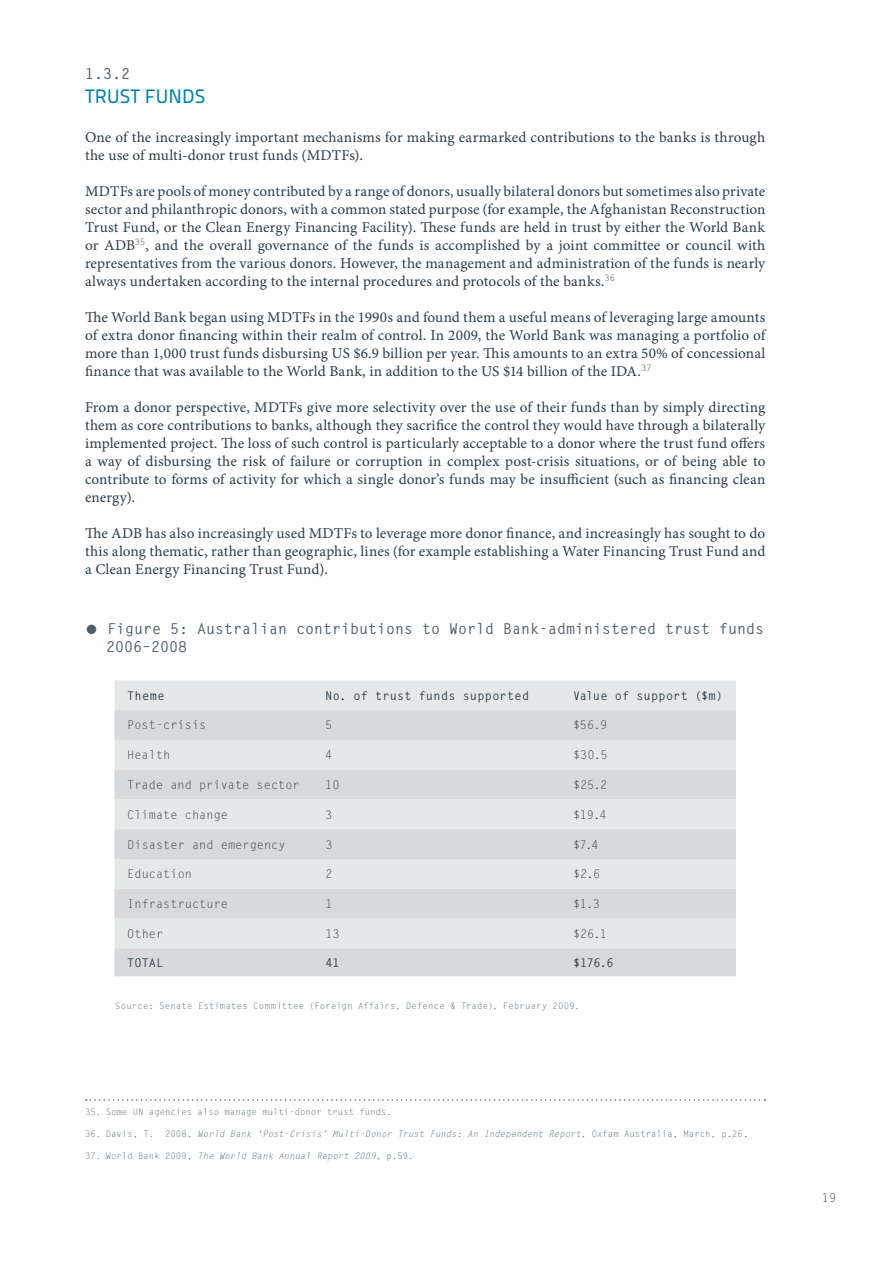
<style>
.page{position:relative;width:893px;height:1263px;background:#fff}
.page>*{position:absolute;margin:0;border:0;box-sizing:border-box;transform-origin:0 0}
.t1{font:19.5px "Titillium Maps 26 L 500 wt";color:#0083aa}
.t2{font:15px/18px "Minion Pro Capt";letter-spacing:.005em;color:#2f404b;text-align:justify}
.t3{font:700 15px/18px "Letter Gothic Std";color:#4d5f6b}
.t4{font:700 15px "Letter Gothic Std";color:#435561}
.t5{font:12px "Letter Gothic Std";color:#2f404b}
.t6{font:700 12px "Letter Gothic Std";letter-spacing:.015em;color:#2f404b}
.t7{font:italic 9px "Letter Gothic Std";color:#566975}
.t8{font:9px "Letter Gothic Std";letter-spacing:.02em;color:#566975}
.t9{font:9px "Letter Gothic Std";color:#566975}
.s1{font-style:normal}
</style>
<div class="page">
<svg style="left:86px;top:1099px;width:680px;height:2px"></svg>
<div style="left:114px;top:680px;width:622px;height:30px;background:#e6e7e8"></div>
<svg style="left:114px;top:710px;width:622px;height:266px;background:#dddfe0"></svg>
<p class="t4" style="left:85px;top:65px;width:46px">1.3.2</p>
<h1 class="t1" style="left:85px;top:81px;width:22px">TRUST</h1>
<h1 class="t1" style="left:145px;top:81px;width:13px">FUNDS</h1>
<p class="t2" style="left:85px;top:128px;width:682px">One of the increasingly important mechanisms for making earmarked contributions to the banks is through the use of multi-donor trust funds (MDTFs).</p>
<p class="t2" style="left:85px;top:182px;width:682px">MDTFs are pools of money contributed by a range of donors, usually bilateral donors but sometimes also private sector and philanthropic donors, with a common stated purpose (for example, the Afghanistan Reconstruction Trust Fund, or the Clean Energy Financing Facility). These funds are held in trust by either the World Bank or ADB<sup>35</sup>, and the overall governance of the funds is accomplished by a joint committee or council with representatives from the various donors. However, the management and administration of the funds is nearly always undertaken according to the internal procedures and protocols of the banks.<sup>36</sup></p>
<p class="t2" style="left:85px;top:308px;width:682px">The World Bank began using MDTFs in the 1990s and found them a useful means of leveraging large amounts of extra donor financing within their realm of control. In 2009, the World Bank was managing a portfolio of more than 1,000 trust funds disbursing US $6.9 billion per year. This amounts to an extra 50% of concessional finance that was available to the World Bank, in addition to the US $14 billion of the IDA.<sup>37</sup></p>
<p class="t2" style="left:85px;top:398px;width:682px">From a donor perspective, MDTFs give more selectivity over the use of their funds than by simply directing them as core contributions to banks, although they sacrifice the control they would have through a bilaterally implemented project. The loss of such control is particularly acceptable to a donor where the trust fund offers a way of disbursing the risk of failure or corruption in complex post-crisis situations, or of being able to contribute to forms of activity for which a single donor’s funds may be insufficient (such as financing clean energy).</p>
<p class="t2" style="left:85px;top:524px;width:682px">The ADB has also increasingly used MDTFs to leverage more donor finance, and increasingly has sought to do this along thematic, rather than geographic, lines (for example establishing a Water Financing Trust Fund and a Clean Energy Financing Trust Fund).</p>
<p class="t3" style="left:106px;top:620px;width:659px;text-indent:-21px">● Figure 5: Australian contributions to World Bank-administered trust funds<br>2006–2008</p>
<p class="t6" style="left:127px;top:688px;width:39px">Theme</p>
<p class="t6" style="left:325px;top:688px;width:205px">No. of trust funds supported</p>
<p class="t6" style="left:573px;top:688px;width:151px">Value of support ($m)</p>
<p class="t5" style="left:127px;top:718px;width:81px">Post-crisis</p>
<p class="t5" style="left:325px;top:718px;width:9px">5</p>
<p class="t5" style="left:573px;top:718px;width:36px">$56.9</p>
<p class="t5" style="left:127px;top:748px;width:45px">Health</p>
<p class="t5" style="left:325px;top:748px;width:9px">4</p>
<p class="t5" style="left:573px;top:748px;width:36px">$30.5</p>
<p class="t5" style="left:127px;top:778px;width:174px">Trade and private sector</p>
<p class="t5" style="left:325px;top:778px;width:16px">10</p>
<p class="t5" style="left:573px;top:778px;width:36px">$25.2</p>
<p class="t5" style="left:127px;top:808px;width:102px">Climate change</p>
<p class="t5" style="left:325px;top:808px;width:9px">3</p>
<p class="t5" style="left:573px;top:808px;width:35px">$19.4</p>
<p class="t5" style="left:127px;top:837px;width:160px">Disaster and emergency</p>
<p class="t5" style="left:325px;top:837px;width:9px">3</p>
<p class="t5" style="left:573px;top:837px;width:27px">$7.4</p>
<p class="t5" style="left:127px;top:867px;width:66px">Education</p>
<p class="t5" style="left:325px;top:867px;width:9px">2</p>
<p class="t5" style="left:573px;top:867px;width:29px">$2.6</p>
<p class="t5" style="left:127px;top:897px;width:102px">Infrastructure</p>
<p class="t5" style="left:325px;top:897px;width:9px">1</p>
<p class="t5" style="left:573px;top:897px;width:28px">$1.3</p>
<p class="t5" style="left:127px;top:927px;width:38px">Other</p>
<p class="t5" style="left:325px;top:927px;width:16px">13</p>
<p class="t5" style="left:573px;top:927px;width:36px">$26.1</p>
<p class="t6" style="left:127px;top:955px;width:8px">TOTA</p>
<p class="t6" style="left:156px;top:955px;width:9px">L</p>
<p class="t6" style="left:325px;top:955px;width:16px">41</p>
<p class="t6" style="left:573px;top:955px;width:42px">$176.6</p>
<p class="t8" style="left:115px;top:1001px;width:466px">Source: Senate Estimates Committee (Foreign Affairs, Defence &amp; Trade), February 2009.</p>
<p class="t9" style="left:85px;top:1107px;width:308px">35. Some UN agencies also manage multi-donor trust funds.</p>
<p class="t7" style="left:85px;top:1128px;width:665px"><span class="s1">36. Davis, T. 2008,</span> World Bank ‘Post-Crisis’ Multi-Donor Trust Funds: An Independent Report<span class="s1">, Oxfam Australia, March, p.26.</span></p>
<p class="t7" style="left:85px;top:1150px;width:330px"><span class="s1">37. World Bank 2009,</span> The World Bank Annual Report 2009<span class="s1">, p.59.</span></p>
<p class="t5" style="left:822px;top:1190px;width:16px">19</p>
</div>
